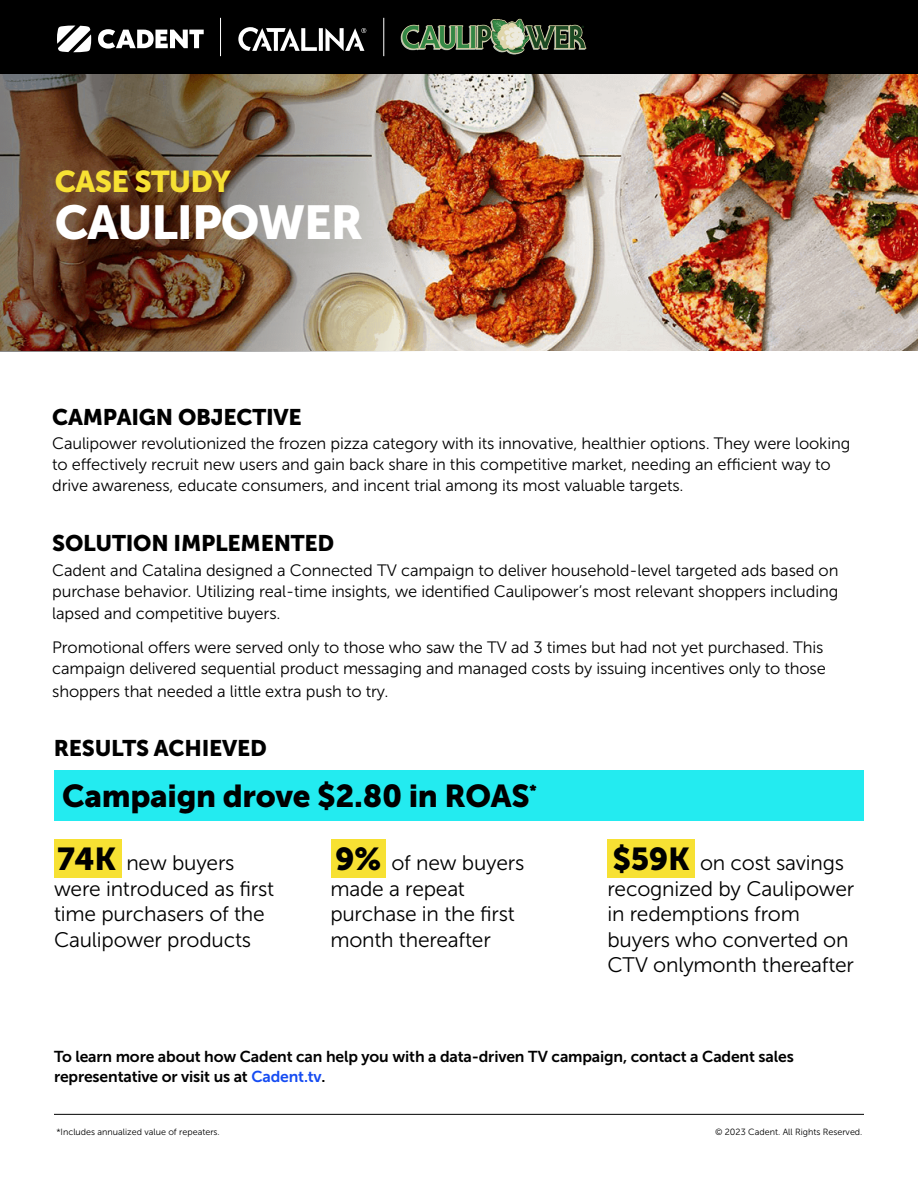
<style>
.page{position:relative;width:918px;height:1188px;background:#fff}
.page>*{position:absolute;margin:0;border:0;box-sizing:border-box;transform-origin:0 0}
.t1{font:47.25px "Museo Sans 900";letter-spacing:-.025em;color:#fff}
.t2{font:31.5px "Museo Sans 900";letter-spacing:-.01em;color:#000}
.t3{font:30px "Museo Sans 900";letter-spacing:-.025em;color:#f7e133}
.t4{font:22.5px "Museo Sans 900";letter-spacing:-.01em;color:#000}
.t5{font:21px/25.5px "Museo Sans 300";letter-spacing:-.01em;color:#000}
.t6{font:16.5px/21px "Museo Sans 300";letter-spacing:-.01em;color:#000}
.t7{font:15.75px/20.2px "Museo Sans 700";letter-spacing:-.01em;color:#000}
.t8{font:9px "Museo Sans 300";color:#000}
.s1{font-family:"Museo Sans 900";font-size:31.5px}
.s2{color:#164cf2}
</style>
<div class="page">
<div style="left:54px;top:839px;width:68px;height:39px;background:#f7e133"></div>
<div style="left:331px;top:839px;width:55px;height:39px;background:#f7e133"></div>
<div style="left:608px;top:839px;width:87px;height:39px;background:#f7e133"></div>
<img style="left:0;top:73px;width:918px;height:279px">
<div style="left:54px;top:770px;width:810px;height:50px;background:#23ebf0"></div>
<div style="left:0;top:0;width:918px;height:73px;background:#000"></div>
<svg style="left:57px;top:26px;width:34px;height:26px"></svg>
<svg style="left:98px;top:29px;width:106px;height:20px"></svg>
<hr style="left:220px;top:18px;width:1px;height:38px;background:#fff">
<hr style="left:383px;top:18px;width:1px;height:38px;background:#fff">
<svg style="left:238px;top:27px;width:128px;height:24px"></svg>
<hr style="left:54px;top:1114px;width:810px;height:1px;background:#000">
<img style="left:400px;top:18px;width:187px;height:37px">
<h3 class="t3" style="left:55px;top:164px;width:178px">CASE STUDY</h3>
<h1 class="t1" style="left:55px;top:195px;width:310px">CAULIPOWER</h1>
<h3 class="t4" style="left:52px;top:405px;width:251px">CAMPAIGN OBJECTIVE</h3>
<p class="t6" style="left:52px;top:433px;width:800px">Caulipower revolutionized the frozen pizza category with its innovative, healthier options. They were looking to effectively recruit new users and gain back share in this competitive market, needing an efficient way to drive awareness, educate consumers, and incent trial among its most valuable targets.</p>
<h3 class="t4" style="left:52px;top:531px;width:284px">SOLUTION IMPLEMENTED</h3>
<p class="t6" style="left:52px;top:560px;width:788px;text-align:justify">Cadent and Catalina designed a Connected TV campaign to deliver household-level targeted ads based on purchase behavior. Utilizing real-time insights, we identified Caulipower’s most relevant shoppers including lapsed and competitive buyers.</p>
<p class="t6" style="left:52px;top:637px;width:775px">Promotional offers were served only to those who saw the TV ad 3 times but had not yet purchased. This campaign delivered sequential product messaging and managed costs by issuing incentives only to those</p>
<p class="t6" style="left:52px;top:680px;width:338px">shoppers that needed a little extra push to try.</p>
<h3 class="t4" style="left:54px;top:736px;width:215px">RESULTS ACHIEVED</h3>
<h2 class="t2" style="left:62px;top:778px;width:476px">Campaign drove $2.80 in ROAS<sup>*</sup></h2>
<p class="t5" style="left:54px;top:851px;width:222px"><span class="s1">74K</span> new buyers were introduced as first time purchasers of the<br>Caulipower products</p>
<p class="t5" style="left:330px;top:851px;width:196px"><span class="s1">9%</span> of new buyers made a repeat purchase in the first month thereafter</p>
<p class="t5" style="left:607px;top:851px;width:248px"><span class="s1">$59K</span> on cost savings recognized by Caulipower in redemptions from buyers who converted on<br>CTV onlymonth thereafter</p>
<p class="t7" style="left:54px;top:1046px;width:741px">To learn more about how Cadent can help you with a data-driven TV campaign, contact a Cadent sales representative or visit us at <span class="s2">Cadent.tv</span>.</p>
<p class="t8" style="left:56px;top:1127px;width:165px">*Includes annualized value of repeaters.</p>
<p class="t8" style="left:715px;top:1127px;width:149px">© 2023 Cadent. All Rights Reserved.</p>
</div>
